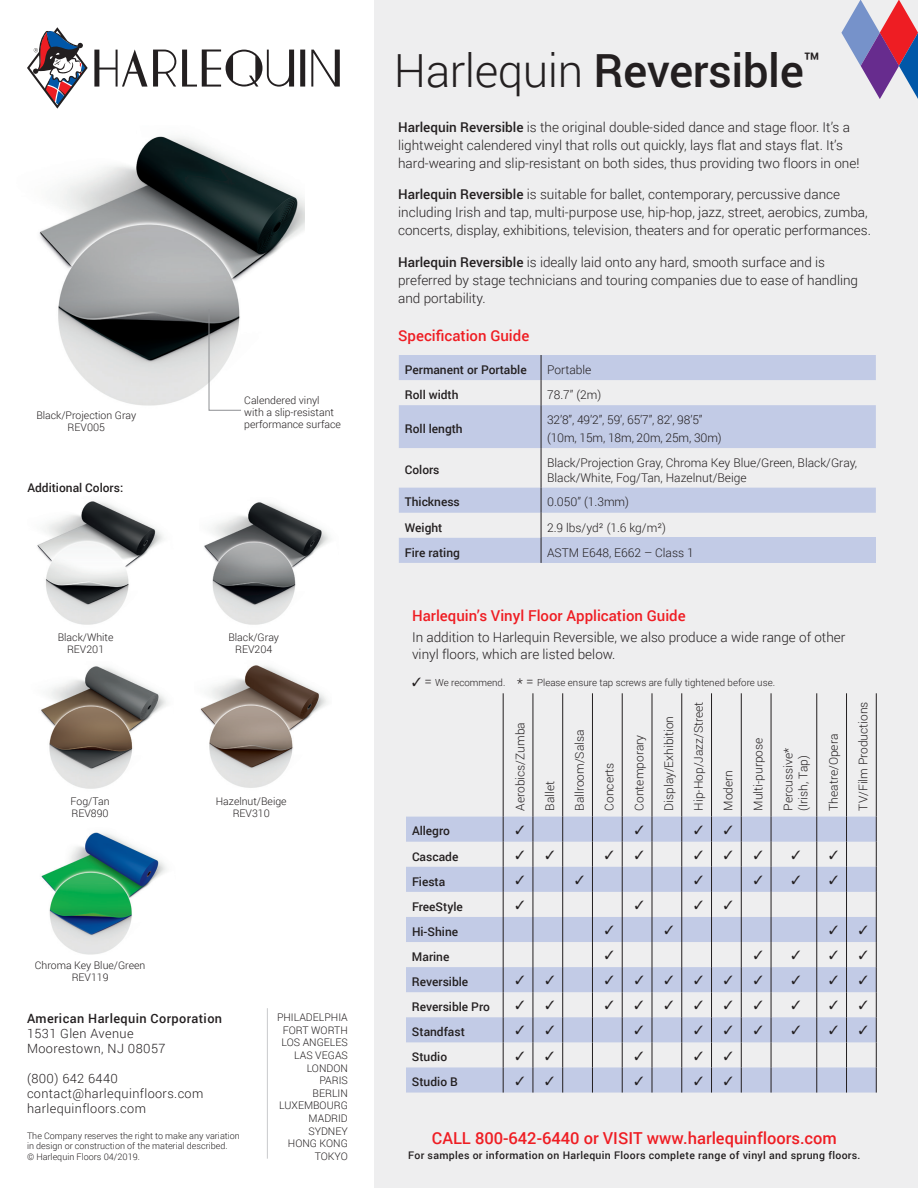
<style>
.page{position:relative;width:918px;height:1188px;background:#fff}
.page>*{position:absolute;margin:0;border:0;box-sizing:border-box;transform-origin:0 0}
.t1{font:500 45.75px "Roboto";letter-spacing:-.01em;color:#231f20}
.t2{font:500 16.5px "Roboto";color:#ee1d23}
.t3{font:500 15px "Roboto";color:#ee1d23}
.t4{font:300 13.5px/18px "Roboto";color:#231f20}
.t5{font:300 12.75px/15px "Roboto";letter-spacing:.03em;color:#231f20}
.t6{font:500 12.75px "Roboto";letter-spacing:.03em;color:#231f20}
.t7{font:300 12px/15px "Roboto";color:#231f20}
.t8{font:500 12px "Roboto";color:#231f20}
.t9{font:300 10.5px/12.6px "Roboto";color:#231f20;text-align:center}
.t10{font:500 10.5px "Roboto";letter-spacing:.03em;color:#231f20}
.t11{font:300 9.75px "Roboto";color:#231f20}
.t12{font:300 9px/10.8px "Roboto";color:#231f20}
.t13{font:9px "Trade Gothic";color:#231f20}
.s1{font-weight:300}
.s2{font-weight:500}
.s3{font-size:13.5px}
</style>
<div class="page">
<img style="left:39px;top:136px;width:266px;height:270px">
<div style="left:375px;top:0;width:543px;height:1188px;background:#eeeeef"></div>
<svg style="left:399px;top:355px;width:477px;height:208px;fill:#c2cbe6"></svg>
<div style="left:541px;top:538px;width:335px;height:25px;background:#c2cbe6"></div>
<svg style="left:541px;top:355px;width:1px;height:50px"></svg>
<hr style="left:541px;top:405px;width:1px;height:43px;background:#231f20">
<hr style="left:541px;top:448px;width:1px;height:40px;background:#231f20">
<svg style="left:541px;top:488px;width:1px;height:75px"></svg>
<img style="left:204px;top:502px;width:126px;height:123px">
<img style="left:37px;top:501px;width:126px;height:124px">
<img style="left:200px;top:665px;width:127px;height:123px">
<img style="left:41px;top:666px;width:126px;height:123px">
<svg style="left:208px;top:308px;width:34px;height:103px"></svg>
<hr style="left:267px;top:1008px;width:1px;height:151px;background:#939598">
<svg style="left:311px;top:50px;width:29px;height:37px"></svg>
<svg style="left:300px;top:50px;width:5px;height:37px"></svg>
<svg style="left:94px;top:49px;width:82px;height:38px"></svg>
<svg style="left:182px;top:50px;width:112px;height:37px"></svg>
<svg style="left:27px;top:27px;width:61px;height:82px"></svg>
<svg style="left:406px;top:817px;width:470px;height:276px;fill:#c2cbe6"></svg>
<hr style="left:503px;top:693px;width:1px;height:124px;background:#231f20">
<hr style="left:533px;top:693px;width:1px;height:124px;background:#231f20">
<hr style="left:562px;top:693px;width:1px;height:124px;background:#231f20">
<hr style="left:592px;top:693px;width:1px;height:124px;background:#231f20">
<hr style="left:622px;top:693px;width:1px;height:124px;background:#231f20">
<hr style="left:652px;top:693px;width:1px;height:124px;background:#231f20">
<hr style="left:682px;top:693px;width:1px;height:124px;background:#231f20">
<hr style="left:711px;top:693px;width:1px;height:124px;background:#231f20">
<hr style="left:741px;top:693px;width:1px;height:124px;background:#231f20">
<hr style="left:771px;top:693px;width:1px;height:124px;background:#231f20">
<svg style="left:592px;top:817px;width:1px;height:276px"></svg>
<svg style="left:503px;top:817px;width:1px;height:276px"></svg>
<svg style="left:562px;top:817px;width:1px;height:276px"></svg>
<svg style="left:652px;top:817px;width:1px;height:276px"></svg>
<hr style="left:817px;top:693px;width:1px;height:124px;background:#231f20">
<hr style="left:846px;top:693px;width:1px;height:124px;background:#231f20">
<hr style="left:876px;top:693px;width:1px;height:124px;background:#231f20">
<svg style="left:876px;top:817px;width:1px;height:276px"></svg>
<svg style="left:841px;top:0;width:77px;height:99px"></svg>
<img style="left:41px;top:832px;width:125px;height:123px">
<svg style="left:576px;top:875px;width:8px;height:9px"></svg>
<svg style="left:516px;top:817px;width:38px;height:276px"></svg>
<svg style="left:605px;top:817px;width:38px;height:276px"></svg>
<svg style="left:665px;top:817px;width:203px;height:276px"></svg>
<p class="t9" style="left:36px;top:409px;width:102px;line-height:12px">Black/Projection Gray<br>REV005</p>
<p class="t8" style="left:27px;top:480px;width:97px">Additional Colors:</p>
<p class="t9" style="left:58px;top:631px;width:57px;line-height:12px">Black/White<br>REV201</p>
<p class="t9" style="left:71px;top:795px;width:40px;line-height:12px;text-align:left">Fog/Tan<br>REV890</p>
<p class="t9" style="left:35px;top:959px;width:112px;line-height:12px">Chroma Key Blue/Green<br>REV119</p>
<p class="t9" style="left:244px;top:394px;width:98px;line-height:12px;text-align:left">Calendered vinyl with a slip-resistant performance surface</p>
<p class="t9" style="left:228px;top:631px;width:52px;line-height:12px">Black/Gray<br>REV204</p>
<p class="t9" style="left:216px;top:795px;width:72px;line-height:12px">Hazelnut/Beige<br>REV310</p>
<p class="t6" style="left:27px;top:1009px;width:197px">American Harlequin Corporation</p>
<p class="t5" style="left:27px;top:1025px;width:140px">1531 Glen Avenue<br>Moorestown, NJ 08057</p>
<p class="t5" style="left:27px;top:1070px;width:178px">(800) 642 6440 contact@harlequinfloors.com harlequinfloors.com</p>
<p class="t12" style="left:27px;top:1130px;width:214px">The Company reserves the right to make any variation in design or construction of the material described.<br>© Harlequin Floors 04/2019.</p>
<p class="t9" style="left:277px;top:1011px;width:72px;text-align:right">PHILADELPHIA<br>FORT WORTH<br>LOS ANGELES<br>LAS VEGAS<br>LONDON<br>PARIS<br>BERLIN<br>LUXEMBOURG<br>MADRID<br>SYDNEY<br>HONG KONG<br>TOKYO</p>
<h1 class="t1" style="left:394px;top:39px;width:428px"><span class="s1">Harlequin</span> Reversible<sup>™</sup></h1>
<p class="t4" style="left:398px;top:118px;width:463px"><span class="s2">Harlequin Reversible</span> is the original double-sided dance and stage floor. It’s a lightweight calendered vinyl that rolls out quickly, lays flat and stays flat. It’s hard-wearing and slip-resistant on both sides, thus providing two floors in one!</p>
<p class="t4" style="left:398px;top:185px;width:474px"><span class="s2">Harlequin Reversible</span> is suitable for ballet, contemporary, percussive dance including Irish and tap, multi-purpose use, hip-hop, jazz, street, aerobics, zumba, concerts, display, exhibitions, television, theaters and for operatic performances.</p>
<p class="t4" style="left:398px;top:253px;width:462px"><span class="s2">Harlequin Reversible</span> is ideally laid onto any hard, smooth surface and is preferred by stage technicians and touring companies due to ease of handling and portability.</p>
<p class="t3" style="left:398px;top:325px;width:133px">Specification Guide</p>
<p class="t8" style="left:405px;top:361px;width:123px">Permanent or Portable</p>
<p class="t7" style="left:547px;top:362px;width:46px">Portable</p>
<p class="t8" style="left:405px;top:386px;width:55px">Roll width</p>
<p class="t7" style="left:547px;top:387px;width:56px">78.7” (2m)</p>
<p class="t8" style="left:405px;top:420px;width:59px">Roll length</p>
<p class="t7" style="left:547px;top:410px;width:176px;line-height:18.3px">32’8”, 49’2”, 59’, 65’7”, 82’, 98’5” (10m, 15m, 18m, 20m, 25m, 30m)</p>
<p class="t8" style="left:405px;top:461px;width:36px">Colors</p>
<p class="t7" style="left:547px;top:454px;width:312px">Black/Projection Gray, Chroma Key Blue/Green, Black/Gray,<br>Black/White, Fog/Tan, Hazelnut/Beige</p>
<p class="t8" style="left:405px;top:494px;width:57px">Thickness</p>
<p class="t7" style="left:547px;top:494px;width:84px">0.050” (1.3mm)</p>
<p class="t8" style="left:405px;top:519px;width:39px">Weight</p>
<p class="t7" style="left:547px;top:519px;width:121px">2.9 lbs/yd² (1.6 kg/m²)</p>
<p class="t8" style="left:405px;top:544px;width:57px">Fire rating</p>
<p class="t7" style="left:547px;top:545px;width:148px">ASTM E648, E662 – Class 1</p>
<p class="t3" style="left:412px;top:606px;width:275px">Harlequin’s Vinyl Floor Application Guide</p>
<p class="t4" style="left:412px;top:629px;width:435px;line-height:16.5px">In addition to Harlequin Reversible, we also produce a wide range of other vinyl floors, which are listed below.</p>
<p class="t11" style="left:412px;top:676px;width:365px">✓ <span class="s3">=</span> We recommend. <span class="s3">* =</span> Please ensure tap screws are fully tightened before use.</p>
<p class="t7" style="left:512px;top:811px;width:90px;rotate:-90deg">Aerobics/Zumba</p>
<p class="t7" style="left:691px;top:811px;width:111px;rotate:-90deg">Hip-Hop/Jazz/Street</p>
<p class="t7" style="left:661px;top:811px;width:96px;rotate:-90deg">Display/Exhibition</p>
<p class="t7" style="left:572px;top:811px;width:83px;rotate:-90deg">Ballroom/Salsa</p>
<p class="t7" style="left:826px;top:811px;width:78px;rotate:-90deg">Theatre/Opera</p>
<p class="t7" style="left:631px;top:811px;width:77px;rotate:-90deg">Contemporary</p>
<p class="t7" style="left:750px;top:811px;width:75px;rotate:-90deg">Multi-purpose</p>
<p class="t7" style="left:781px;top:811px;width:64px;rotate:-90deg">Percussive* (Irish, Tap)</p>
<p class="t7" style="left:601px;top:811px;width:49px;rotate:-90deg">Concerts</p>
<p class="t7" style="left:721px;top:811px;width:42px;rotate:-90deg">Modern</p>
<p class="t7" style="left:542px;top:811px;width:31px;rotate:-90deg">Ballet</p>
<p class="t8" style="left:412px;top:823px;width:40px">Allegro</p>
<p class="t8" style="left:412px;top:848px;width:48px">Cascade</p>
<p class="t8" style="left:412px;top:873px;width:35px">Fiesta</p>
<p class="t8" style="left:412px;top:898px;width:52px">FreeStyle</p>
<p class="t8" style="left:412px;top:923px;width:48px">Hi-Shine</p>
<p class="t8" style="left:412px;top:948px;width:39px">Marine</p>
<p class="t8" style="left:412px;top:973px;width:58px">Reversible</p>
<p class="t8" style="left:412px;top:998px;width:79px">Reversible Pro</p>
<p class="t8" style="left:412px;top:1023px;width:54px">Standfast</p>
<p class="t8" style="left:412px;top:1049px;width:37px">Studio</p>
<p class="t8" style="left:412px;top:1074px;width:47px">Studio B</p>
<p class="t7" style="left:856px;top:811px;width:111px;rotate:-90deg">TV/Film Productions</p>
<p class="t2" style="left:432px;top:1126px;width:407px">CALL 800-642-6440 or VISIT www.harlequinfloors.com</p>
<p class="t10" style="left:408px;top:1148px;width:454px">For samples or information on Harlequin Floors complete range of vinyl and sprung floors.</p>
<p class="t13" style="left:376px;top:1152px;width:117px">© Harlequin Floors 09/2017.</p>
</div>
